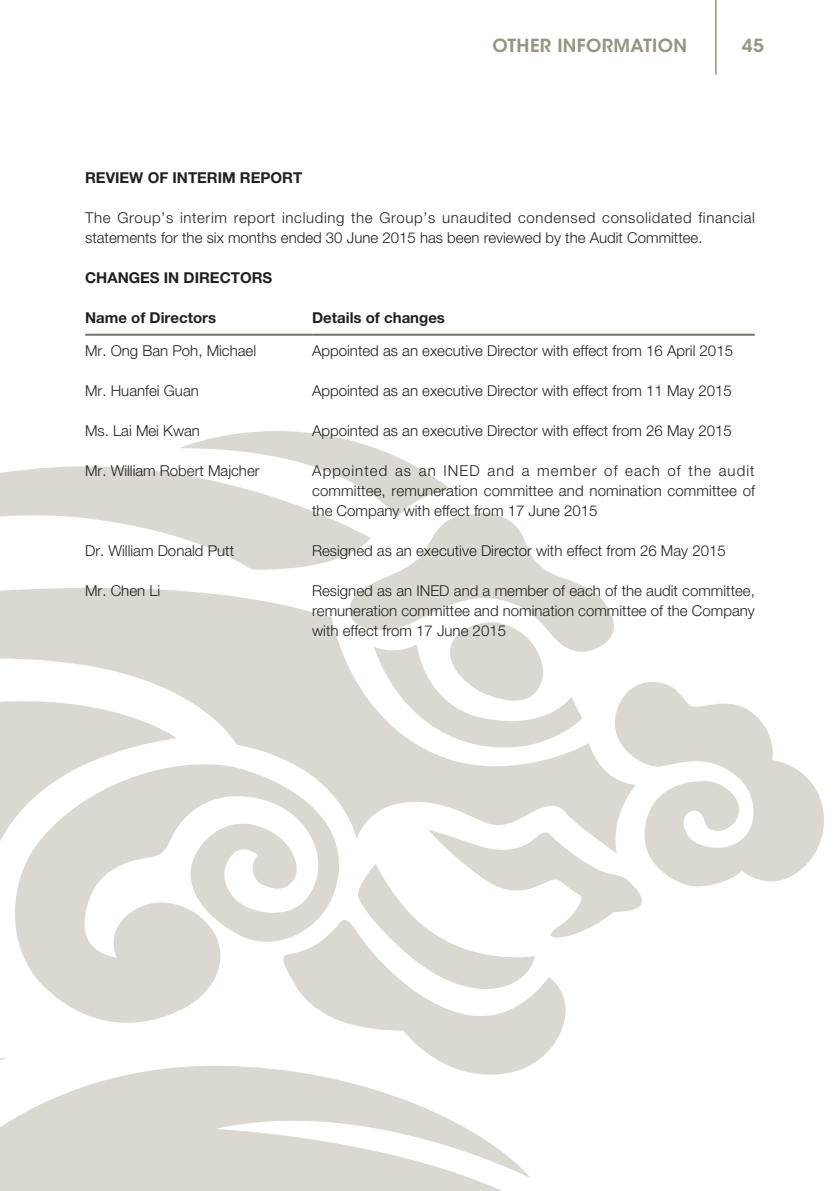
<style>
.page{position:relative;width:840px;height:1191px;background:#fff}
.page>*{position:absolute;margin:0;border:0;box-sizing:border-box;transform-origin:0 0}
.t1{font:600 18px "ITC Avant Garde Std";letter-spacing:.02em;color:#979481}
._50_Table_txt{font:300 15px/20px "Helvetica Neue LT Std";color:#231f20;text-align:justify}
._00_txt{font:300 15px/20px "Helvetica Neue LT Std";letter-spacing:.04em;color:#231f20}
._01_H1{font:700 15px "Helvetica Neue LT Std";color:#231f20}
._50_Table_txt-2{font:700 15px "Helvetica Neue LT Std";color:#231f20}
</style>
<div class="page">
<svg style="left:0;top:1066px;width:530px;height:125px;fill:#dad8d0"></svg>
<svg style="left:635px;top:682px;width:189px;height:205px;fill:#dad8d0"></svg>
<svg style="left:0;top:588px;width:635px;height:253px;fill:#dad8d0"></svg>
<svg style="left:373px;top:659px;width:209px;height:99px"></svg>
<svg style="left:348px;top:513px;width:278px;height:146px;fill:#dad8d0"></svg>
<svg style="left:356px;top:827px;width:296px;height:110px"></svg>
<svg style="left:278px;top:910px;width:287px;height:168px"></svg>
<svg style="left:5px;top:755px;width:339px;height:278px;fill:#dad8d0"></svg>
<svg style="left:0;top:466px;width:370px;height:114px;fill:#dad8d0"></svg>
<svg style="left:179px;top:431px;width:272px;height:87px"></svg>
<hr style="left:714px;top:0;width:2px;height:75px;background:#979481">
<hr style="left:85px;top:334px;width:227px;height:2px;background:#737264">
<hr style="left:312px;top:334px;width:442px;height:2px;background:#737264">
<p class="t1" style="left:492px;top:34px;width:196px">OTHER INFORMATION</p>
<p class="t1" style="left:741px;top:34px;width:24px">45</p>
<p class="_01_H1" style="left:85px;top:168px;width:218px">REVIEW OF INTERIM REPORT</p>
<p class="_00_txt" style="left:85px;top:207px;width:671px">The Group’s interim report including the Group’s unaudited condensed consolidated financial statements for the six months ended 30 June 2015 has been reviewed by the Audit Committee.</p>
<p class="_01_H1" style="left:85px;top:268px;width:188px">CHANGES IN DIRECTORS</p>
<p class="_50_Table_txt-2" style="left:85px;top:308px;width:132px">Name of Directors</p>
<p class="_50_Table_txt-2" style="left:312px;top:308px;width:134px">Details of changes</p>
<p class="_50_Table_txt" style="left:85px;top:340px;width:172px">Mr. Ong Ban Poh, Michael</p>
<p class="_50_Table_txt" style="left:312px;top:340px;width:422px">Appointed as an executive Director with effect from 16 April 2015</p>
<p class="_50_Table_txt" style="left:85px;top:380px;width:115px">Mr. Huanfei Guan</p>
<p class="_50_Table_txt" style="left:312px;top:380px;width:421px">Appointed as an executive Director with effect from 11 May 2015</p>
<p class="_50_Table_txt" style="left:85px;top:420px;width:116px">Ms. Lai Mei Kwan</p>
<p class="_50_Table_txt" style="left:312px;top:420px;width:421px">Appointed as an executive Director with effect from 26 May 2015</p>
<p class="_50_Table_txt" style="left:85px;top:460px;width:176px">Mr. William Robert Majcher</p>
<p class="_50_Table_txt" style="left:312px;top:460px;width:444px">Appointed as an INED and a member of each of the audit committee, remuneration committee and nomination committee of the Company with effect from 17 June 2015</p>
<p class="_50_Table_txt" style="left:85px;top:540px;width:150px">Dr. William Donald Putt</p>
<p class="_50_Table_txt" style="left:312px;top:540px;width:415px">Resigned as an executive Director with effect from 26 May 2015</p>
<p class="_50_Table_txt" style="left:85px;top:580px;width:77px">Mr. Chen Li</p>
<p class="_50_Table_txt" style="left:312px;top:580px;width:444px">Resigned as an INED and a member of each of the audit committee, remuneration committee and nomination committee of the Company with effect from 17 June 2015</p>
</div>
